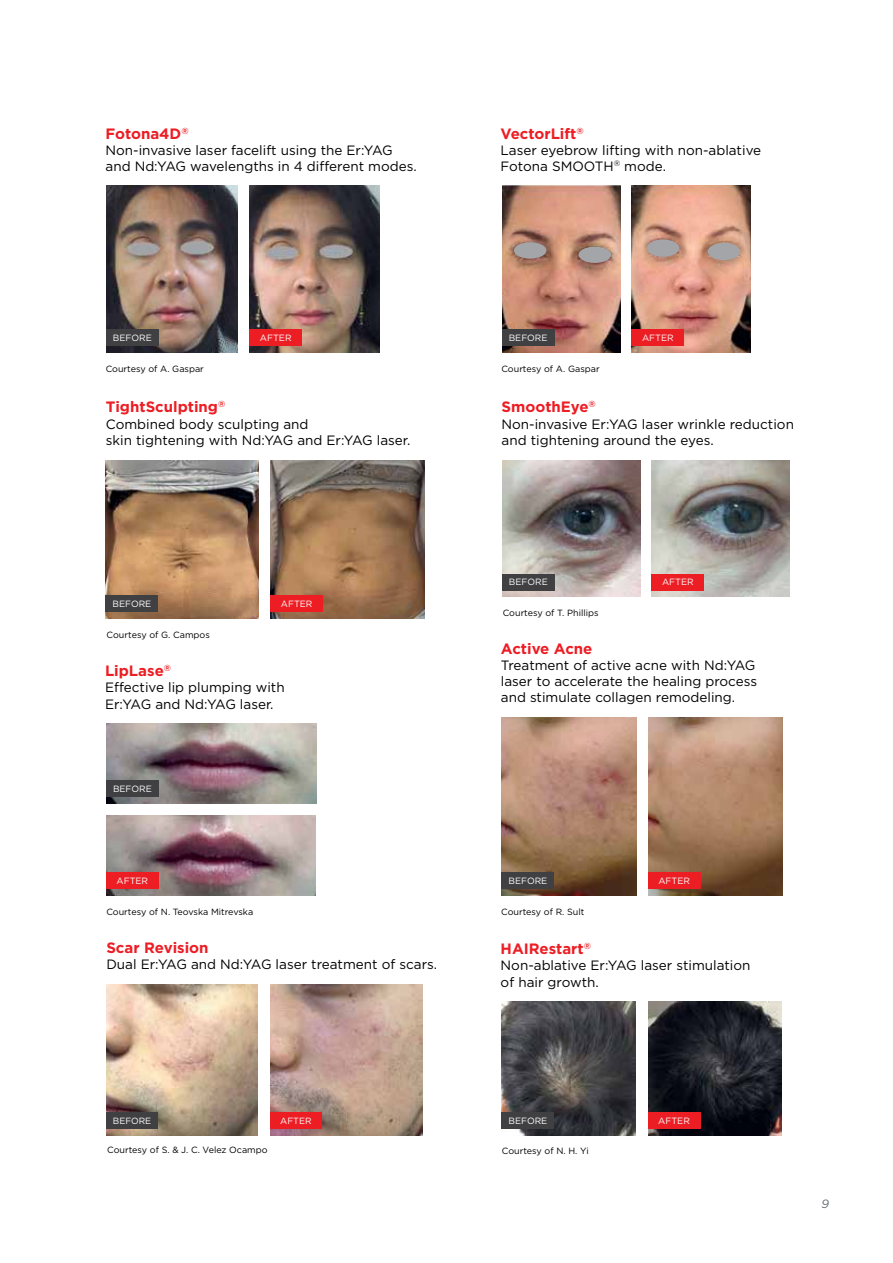
<style>
.page{position:relative;width:893px;height:1263px;background:#fff}
.page>*{position:absolute;margin:0;border:0;box-sizing:border-box;transform-origin:0 0}
.t1{font:700 15px "Gotham OT";color:#ed1d24}
.t2{font:13.5px/16.2px "Gotham OT";color:#000}
.t3{font:italic 12px "Gotham OT";color:#656d6f}
.t4{font:9.15px "Gotham OT";color:#fff}
.t5{font:9px "Gotham OT";color:#000}
.t6{font:9px "Gotham OT";color:#fff}
</style>
<div class="page">
<img style="left:106px;top:186px;width:131px;height:166px">
<div style="left:106px;top:329px;width:52px;height:17px;background:#404042"></div>
<img style="left:250px;top:186px;width:130px;height:166px">
<div style="left:250px;top:329px;width:52px;height:17px;background:#ed1d24"></div>
<img style="left:502px;top:460px;width:138px;height:137px">
<img style="left:652px;top:460px;width:137px;height:137px">
<div style="left:502px;top:574px;width:52px;height:16px;background:#404042"></div>
<div style="left:652px;top:574px;width:52px;height:16px;background:#ed1d24"></div>
<img style="left:502px;top:1001px;width:134px;height:134px">
<div style="left:502px;top:1112px;width:52px;height:16px;background:#404042"></div>
<img style="left:648px;top:1001px;width:134px;height:134px">
<div style="left:648px;top:1112px;width:52px;height:16px;background:#ed1d24"></div>
<img style="left:502px;top:186px;width:119px;height:166px">
<div style="left:502px;top:329px;width:52px;height:17px;background:#404042"></div>
<div style="left:514px;top:242px;width:32px;height:17px;background:#a3a5a8;border-radius:50%"></div>
<div style="left:579px;top:247px;width:32px;height:16px;background:#a3a5a9;border-radius:50%"></div>
<img style="left:632px;top:186px;width:118px;height:166px">
<div style="left:632px;top:329px;width:52px;height:17px;background:#ed1d24"></div>
<div style="left:647px;top:239px;width:32px;height:18px;background:#a3a5a9;border-radius:50%"></div>
<div style="left:708px;top:243px;width:32px;height:17px;background:#a3a5a9;border-radius:50%"></div>
<img style="left:106px;top:815px;width:210px;height:80px">
<img style="left:106px;top:724px;width:210px;height:79px">
<div style="left:106px;top:781px;width:52px;height:16px;background:#404042"></div>
<div style="left:106px;top:872px;width:52px;height:16px;background:#ed1d24"></div>
<img style="left:106px;top:460px;width:153px;height:158px">
<div style="left:106px;top:595px;width:52px;height:17px;background:#404042"></div>
<img style="left:271px;top:460px;width:153px;height:158px">
<div style="left:271px;top:595px;width:52px;height:17px;background:#ed1d24"></div>
<img style="left:502px;top:717px;width:134px;height:178px">
<div style="left:502px;top:872px;width:52px;height:17px;background:#404042"></div>
<img style="left:648px;top:717px;width:135px;height:178px">
<div style="left:648px;top:872px;width:52px;height:17px;background:#ed1d24"></div>
<img style="left:106px;top:984px;width:152px;height:151px">
<div style="left:106px;top:1113px;width:52px;height:16px;background:#404042"></div>
<img style="left:270px;top:984px;width:152px;height:152px">
<div style="left:270px;top:1113px;width:52px;height:16px;background:#ed1d24"></div>
<p class="t1" style="left:106px;top:125px;width:85px">Fotona4D<sup>®</sup></p>
<p class="t2" style="left:106px;top:142px;width:313px">Non-invasive laser facelift using the Er:YAG and Nd:YAG wavelengths in 4 different modes.</p>
<p class="t4" style="left:113px;top:332px;width:40px">BEFORE</p>
<p class="t4" style="left:260px;top:332px;width:33px">AFTER</p>
<p class="t5" style="left:106px;top:363px;width:100px">Courtesy of A. Gaspar</p>
<p class="t1" style="left:106px;top:398px;width:121px">TightSculpting<sup>®</sup></p>
<p class="t2" style="left:106px;top:416px;width:306px">Combined body sculpting and<br>skin tightening with Nd:YAG and Er:YAG laser.</p>
<p class="t4" style="left:113px;top:598px;width:40px">BEFORE</p>
<p class="t4" style="left:281px;top:598px;width:33px">AFTER</p>
<p class="t5" style="left:107px;top:629px;width:105px">Courtesy of G. Campos</p>
<p class="t1" style="left:105px;top:662px;width:68px">LipLase<sup>®</sup></p>
<p class="t2" style="left:105px;top:679px;width:181px">Effective lip plumping with<br>Er:YAG and Nd:YAG laser.</p>
<p class="t4" style="left:113px;top:784px;width:40px">BEFORE</p>
<p class="t4" style="left:117px;top:875px;width:33px">AFTER</p>
<p class="t5" style="left:106px;top:906px;width:148px">Courtesy of N. Teovska Mitrevska</p>
<p class="t1" style="left:106px;top:939px;width:104px">Scar Revision</p>
<p class="t2" style="left:106px;top:956px;width:332px">Dual Er:YAG and Nd:YAG laser treatment of scars.</p>
<p class="t6" style="left:113px;top:1116px;width:40px">BEFORE</p>
<p class="t6" style="left:280px;top:1116px;width:33px">AFTER</p>
<p class="t5" style="left:107px;top:1145px;width:162px">Courtesy of S. &amp; J. C. Velez Ocampo</p>
<p class="t1" style="left:500px;top:125px;width:85px">VectorLift<sup>®</sup></p>
<p class="t2" style="left:500px;top:142px;width:262px">Laser eyebrow lifting with non-ablative<br>Fotona SMOOTH<sup>®</sup> mode.</p>
<p class="t4" style="left:509px;top:332px;width:40px">BEFORE</p>
<p class="t4" style="left:642px;top:332px;width:33px">AFTER</p>
<p class="t5" style="left:501px;top:363px;width:100px">Courtesy of A. Gaspar</p>
<p class="t1" style="left:502px;top:398px;width:96px">SmoothEye<sup>®</sup></p>
<p class="t2" style="left:502px;top:415px;width:294px">Non-invasive Er:YAG laser wrinkle reduction and tightening around the eyes.</p>
<p class="t4" style="left:509px;top:577px;width:40px">BEFORE</p>
<p class="t4" style="left:662px;top:577px;width:33px">AFTER</p>
<p class="t5" style="left:503px;top:608px;width:97px">Courtesy of T. Phillips</p>
<p class="t1" style="left:501px;top:639px;width:93px">Active Acne</p>
<p class="t2" style="left:501px;top:657px;width:258px;text-align:justify">Treatment of active acne with Nd:YAG laser to accelerate the healing process and stimulate collagen remodeling.</p>
<p class="t4" style="left:508px;top:876px;width:40px">BEFORE</p>
<p class="t4" style="left:658px;top:876px;width:33px">AFTER</p>
<p class="t5" style="left:501px;top:907px;width:85px">Courtesy of R. Sult</p>
<p class="t1" style="left:501px;top:940px;width:92px">HAIRestart<sup>®</sup></p>
<p class="t2" style="left:501px;top:957px;width:251px">Non-ablative Er:YAG laser stimulation of hair growth.</p>
<p class="t4" style="left:508px;top:1115px;width:40px">BEFORE</p>
<p class="t4" style="left:658px;top:1115px;width:33px">AFTER</p>
<p class="t5" style="left:502px;top:1145px;width:88px">Courtesy of N. H. Yi</p>
<p class="t3" style="left:821px;top:1197px;width:9px">9</p>
</div>
